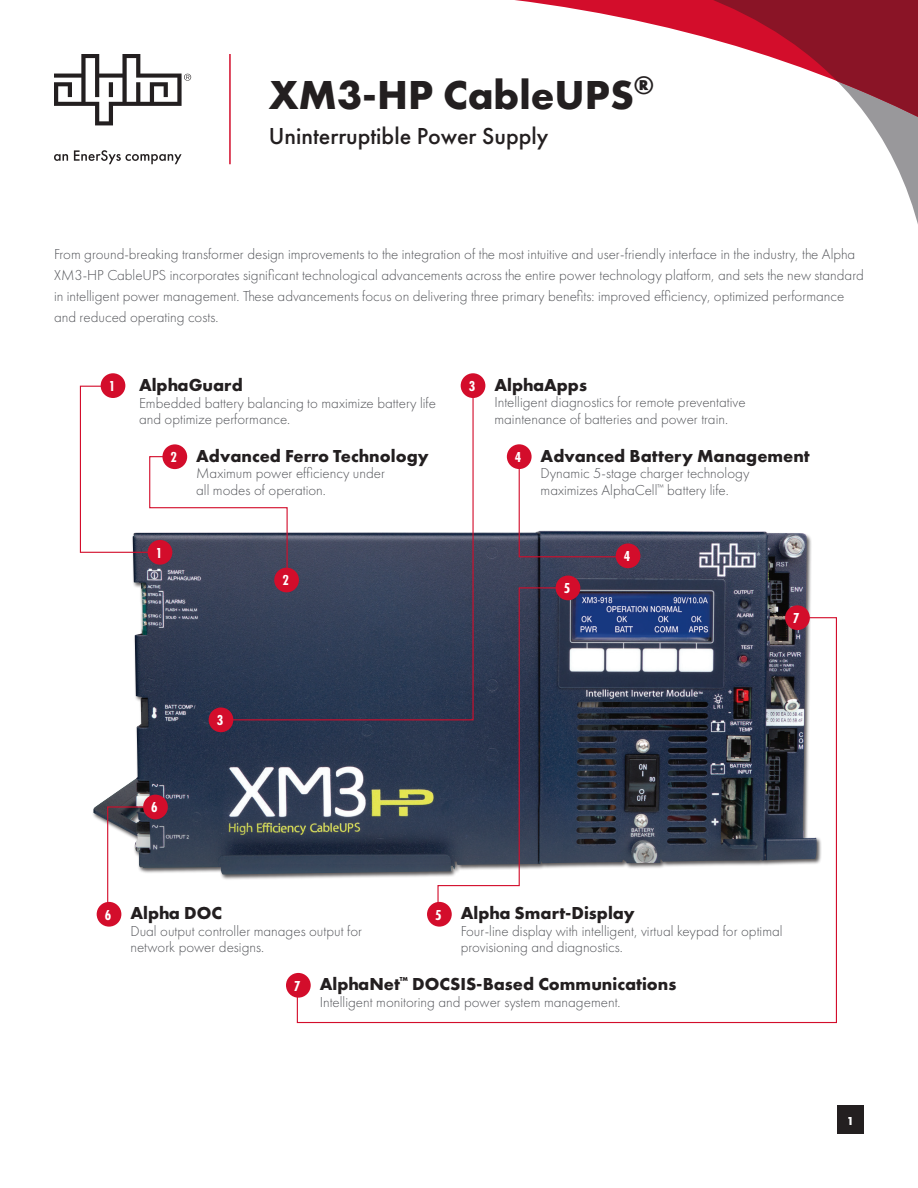
<style>
.page{position:relative;width:918px;height:1188px;background:#fff}
.page>*{position:absolute;margin:0;border:0;box-sizing:border-box;transform-origin:0 0}
.product_name{font:700 42px "Futura PT";color:#231f20}
.product_subline{font:500 24px "Futura PT";color:#231f20}
.t1{font:700 18px "Futura PT";color:#231f20}
.product_description{font:300 15px/16.5px "Futura PT";color:#54555a}
.t2{font:700 15px "Futura PT Cond";color:#fff}
.t3{font:700 12px "Futura PT";color:#fff}
</style>
<div class="page">
<hr style="left:229px;top:54px;width:2px;height:110px;background:#d30d2b">
<svg style="left:54px;top:54px;width:137px;height:71px"></svg>
<svg style="left:54px;top:150px;width:128px;height:14px"></svg>
<div style="left:837px;top:1106px;width:27px;height:28px;background:#231f20"></div>
<svg style="left:515px;top:0;width:403px;height:215px"></svg>
<svg style="left:676px;top:0;width:242px;height:124px"></svg>
<img style="left:93px;top:531px;width:719px;height:344px">
<div style="left:97px;top:902px;width:24px;height:25px;background:#d30d2b;border-radius:50%"></div>
<div style="left:556px;top:576px;width:24px;height:24px;background:#d30d2b;border-radius:50%"></div>
<div style="left:101px;top:373px;width:24px;height:25px;background:#d30d2b;border-radius:50%"></div>
<div style="left:143px;top:795px;width:25px;height:24px;background:#d30d2b;border-radius:50%"></div>
<div style="left:209px;top:707px;width:24px;height:25px;background:#d30d2b;border-radius:50%"></div>
<div style="left:616px;top:543px;width:24px;height:25px;background:#d30d2b;border-radius:50%"></div>
<div style="left:286px;top:973px;width:25px;height:25px;background:#d30d2b;border-radius:50%"></div>
<div style="left:461px;top:373px;width:24px;height:25px;background:#d30d2b;border-radius:50%"></div>
<div style="left:785px;top:605px;width:25px;height:25px;background:#d30d2b;border-radius:50%"></div>
<svg style="left:79px;top:385px;width:149px;height:186px"></svg>
<svg style="left:228px;top:394px;width:246px;height:327px"></svg>
<svg style="left:518px;top:462px;width:101px;height:96px"></svg>
<div style="left:507px;top:444px;width:25px;height:25px;background:#d30d2b;border-radius:50%"></div>
<svg style="left:107px;top:806px;width:37px;height:101px"></svg>
<svg style="left:437px;top:587px;width:122px;height:30px;background:#3c3e55"></svg>
<svg style="left:296px;top:617px;width:541px;height:407px"></svg>
<p class="product_name" style="left:269px;top:67px;width:387px">XM3-HP CableUPS<sup>®</sup></p>
<p class="product_subline" style="left:269px;top:122px;width:281px">Uninterruptible Power Supply</p>
<p class="product_description" style="left:54px;top:243px;width:812px;line-height:21px">From ground-breaking transformer design improvements to the integration of the most intuitive and user-friendly interface in the industry, the Alpha XM3-HP CableUPS incorporates significant technological advancements across the entire power technology platform, and sets the new standard in intelligent power management. These advancements focus on delivering three primary benefits: improved efficiency, optimized performance and reduced operating costs.</p>
<p class="t2" style="left:109px;top:377px;width:8px">1</p>
<p class="t1" style="left:139px;top:373px;width:105px">AlphaGuard</p>
<p class="product_description" style="left:139px;top:394px;width:298px">Embedded battery balancing to maximize battery life and optimize performance.</p>
<p class="t2" style="left:171px;top:449px;width:8px">2</p>
<p class="t1" style="left:196px;top:444px;width:234px">Advanced Ferro Technology</p>
<p class="product_description" style="left:196px;top:465px;width:190px">Maximum power efficiency under all modes of operation.</p>
<p class="t2" style="left:156px;top:544px;width:8px">1</p>
<p class="t2" style="left:282px;top:572px;width:8px">2</p>
<p class="t2" style="left:469px;top:377px;width:8px">3</p>
<p class="t1" style="left:494px;top:373px;width:94px">AlphaApps</p>
<p class="product_description" style="left:494px;top:394px;width:253px">Intelligent diagnostics for remote preventative maintenance of batteries and power train.</p>
<p class="t2" style="left:515px;top:448px;width:8px">4</p>
<p class="t1" style="left:541px;top:444px;width:271px">Advanced Battery Management</p>
<p class="product_description" style="left:541px;top:465px;width:210px">Dynamic 5-stage charger technology maximizes AlphaCell<sup>™</sup> battery life.</p>
<p class="t2" style="left:564px;top:580px;width:8px">5</p>
<p class="t2" style="left:624px;top:548px;width:8px">4</p>
<p class="t2" style="left:793px;top:610px;width:8px">7</p>
<p class="t2" style="left:151px;top:799px;width:8px">6</p>
<p class="t2" style="left:217px;top:712px;width:8px">3</p>
<p class="t2" style="left:105px;top:906px;width:8px">6</p>
<p class="t1" style="left:130px;top:902px;width:93px">Alpha DOC</p>
<p class="product_description" style="left:130px;top:923px;width:233px">Dual output controller manages output for network power designs.</p>
<p class="t2" style="left:435px;top:906px;width:8px">5</p>
<p class="t1" style="left:461px;top:902px;width:176px">Alpha Smart-Display</p>
<p class="product_description" style="left:461px;top:923px;width:323px">Four-line display with intelligent, virtual keypad for optimal provisioning and diagnostics.</p>
<p class="t2" style="left:294px;top:977px;width:8px">7</p>
<p class="t1" style="left:320px;top:973px;width:358px">AlphaNet<sup>™</sup> DOCSIS-Based Communications</p>
<p class="product_description" style="left:320px;top:994px;width:302px">Intelligent monitoring and power system management.</p>
<p class="t3" style="left:847px;top:1113px;width:9px">1</p>
</div>
